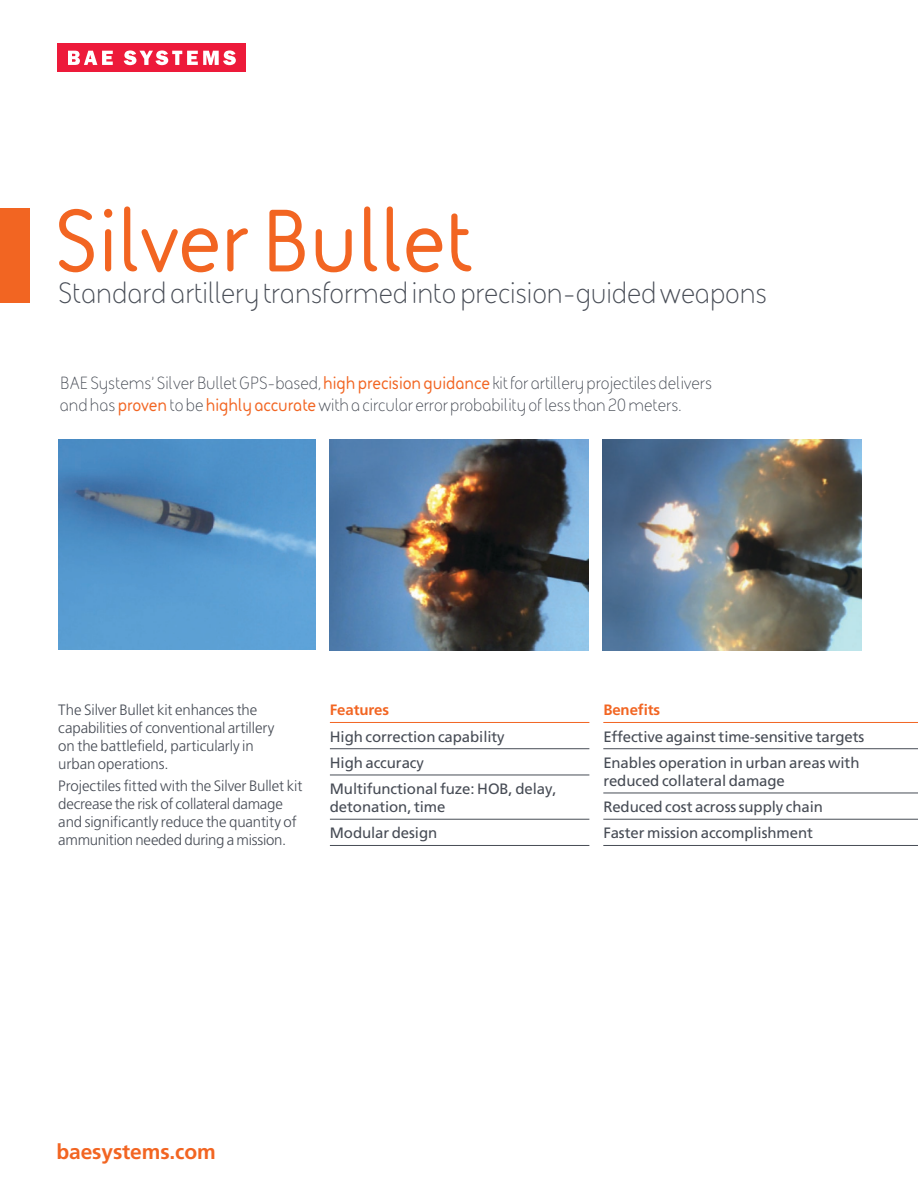
<style>
.page{position:relative;width:918px;height:1188px;background:#fff}
.page>*{position:absolute;margin:0;border:0;box-sizing:border-box;transform-origin:0 0}
.Title_BAE_regular-_4{font:700 90px "BAE Systems";letter-spacing:-.005em;color:#f26522}
.Sub_title_BAE_-_20_2{font:30px "BAE Systems";letter-spacing:-.005em;color:#474c55}
.URL_BAE_bold_orange{font:700 21px "Frutiger LT Pro";letter-spacing:-.005em;color:#f26522}
.Large_Intro___15_17p{font:18px/22.5px "BAE Systems";letter-spacing:-.005em;color:#474c55}
.Text___9_5_11pt{font:300 15px/18px "Frutiger LT Pro";letter-spacing:-.01em;color:#474c55}
.Text___Rule___9_5_11{font:15px/18px "Frutiger LT Pro";letter-spacing:-.005em;color:#474c55}
.Text___Rule___9_5_11-2{font:700 15px "Frutiger LT Pro";letter-spacing:-.005em;color:#f26522}
.s1{font-weight:700;color:#f26522}
</style>
<div class="page">
<div style="left:0;top:208px;width:29px;height:95px;background:#f26522"></div>
<img style="left:58px;top:440px;width:258px;height:210px">
<img style="left:603px;top:440px;width:259px;height:211px">
<img style="left:330px;top:440px;width:258px;height:211px">
<hr style="left:330px;top:722px;width:259px;height:1px;background:#f26522">
<hr style="left:330px;top:748px;width:259px;height:1px;background:#474c55">
<hr style="left:330px;top:775px;width:259px;height:1px;background:#474c55">
<hr style="left:330px;top:819px;width:259px;height:1px;background:#474c55">
<hr style="left:330px;top:845px;width:259px;height:1px;background:#474c55">
<hr style="left:603px;top:722px;width:315px;height:1px;background:#f26522">
<hr style="left:603px;top:748px;width:315px;height:1px;background:#474c55">
<hr style="left:603px;top:793px;width:315px;height:1px;background:#474c55">
<hr style="left:603px;top:819px;width:315px;height:1px;background:#474c55">
<hr style="left:603px;top:845px;width:315px;height:1px;background:#474c55">
<div style="left:57px;top:43px;width:188px;height:29px;background:#ed1a3a"></div>
<svg style="left:124px;top:50px;width:112px;height:15px"></svg>
<svg style="left:68px;top:51px;width:45px;height:14px"></svg>
<p class="Title_BAE_regular-_4" style="left:54px;top:180px;width:419px">Silver Bullet</p>
<p class="Sub_title_BAE_-_20_2" style="left:58px;top:273px;width:711px">Standard artillery transformed into precision-guided weapons</p>
<p class="Large_Intro___15_17p" style="left:60px;top:371px;width:654px">BAE Systems’ Silver Bullet GPS-based, <span class="s1">high precisionguidance</span> kit for artillery projectiles delivers and has <span class="s1">proven</span> to be <span class="s1">highly accurate</span> with a circular error probability of less than 20 meters.</p>
<p class="Text___9_5_11pt" style="left:58px;top:701px;width:218px">The Silver Bullet kit enhances the capabilities of conventional artillery on the battlefield, particularly in urban operations.</p>
<p class="Text___9_5_11pt" style="left:58px;top:777px;width:246px">Projectiles fitted with the Silver Bullet kit decrease the risk of collateral damage and significantly reduce the quantity of ammunition needed during a mission.</p>
<p class="Text___Rule___9_5_11-2" style="left:330px;top:701px;width:61px">Features</p>
<p class="Text___Rule___9_5_11" style="left:330px;top:728px;width:176px">High correction capability</p>
<p class="Text___Rule___9_5_11" style="left:330px;top:754px;width:96px">High accuracy</p>
<p class="Text___Rule___9_5_11" style="left:330px;top:780px;width:228px">Multifunctional fuze: HOB, delay, detonation, time</p>
<p class="Text___Rule___9_5_11" style="left:330px;top:824px;width:109px">Modular design</p>
<p class="Text___Rule___9_5_11-2" style="left:603px;top:701px;width:58px">Benefits</p>
<p class="Text___Rule___9_5_11" style="left:603px;top:728px;width:263px">Effective against time-sensitive targets</p>
<p class="Text___Rule___9_5_11" style="left:603px;top:754px;width:258px">Enables operation in urban areas with reduced collateral damage</p>
<p class="Text___Rule___9_5_11" style="left:603px;top:798px;width:221px">Reduced cost across supply chain</p>
<p class="Text___Rule___9_5_11" style="left:603px;top:824px;width:211px">Faster mission accomplishment</p>
<p class="URL_BAE_bold_orange" style="left:56px;top:1139px;width:161px">baesystems.com</p>
</div>
